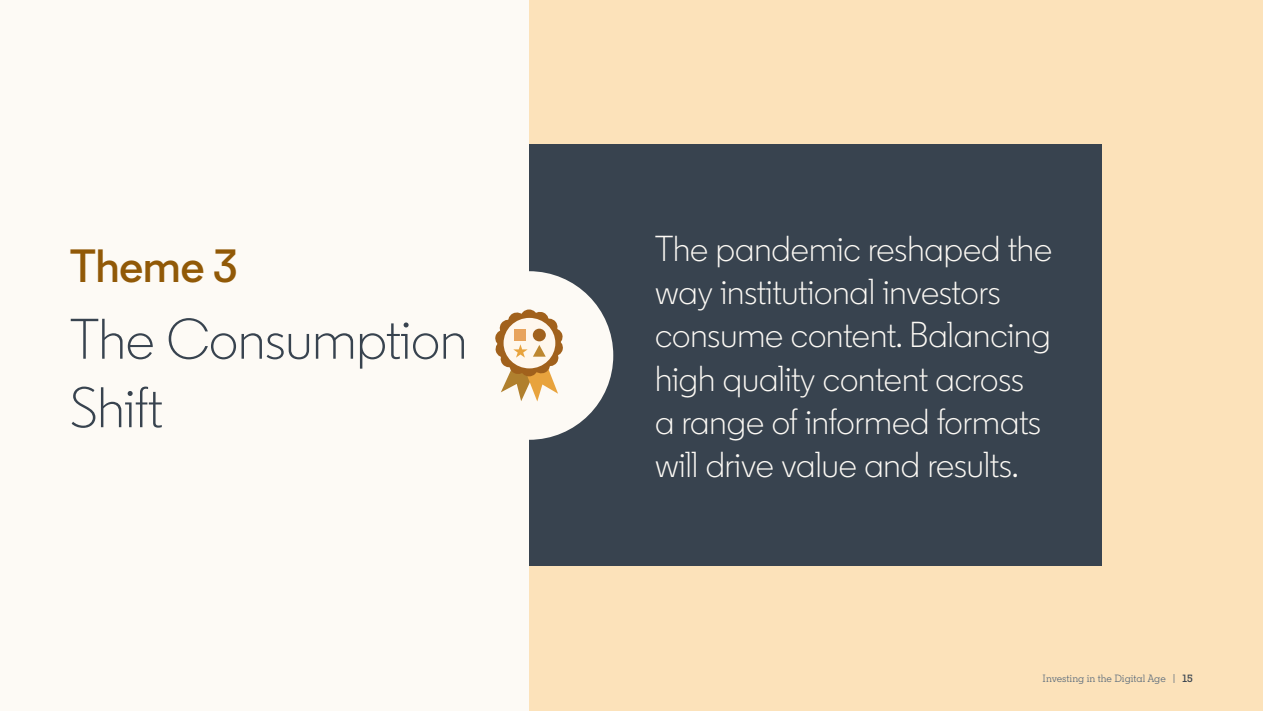
<style>
.page{position:relative;width:1263px;height:711px;background:#fff}
.page>*{position:absolute;margin:0;border:0;box-sizing:border-box;transform-origin:0 0}
.Body_Copy{font:300 57px/68.4px "Community";color:#38434f}
.Body_Copy-2{font:600 46.5px "Community";color:#915907}
.Body_Copy-3{font:300 36px/43.2px "Community";color:#fdfaf5}
.t1{font:10.5px "Community Slab";color:#56687a}
.s1{font-weight:600;color:#38434f}
</style>
<div class="page">
<div style="left:0;top:0;width:1263px;height:710px;background:#fdfaf5"></div>
<div style="left:529px;top:0;width:734px;height:710px;background:#fce2ba"></div>
<div style="left:529px;top:145px;width:572px;height:421px;background:#38434f"></div>
<div style="left:445px;top:271px;width:168px;height:168px;background:#fdfaf5;border-radius:50%"></div>
<svg style="left:495px;top:310px;width:68px;height:91px"></svg>
<p class="Body_Copy-2" style="left:70px;top:236px;width:169px">Theme 3</p>
<p class="Body_Copy" style="left:70px;top:305px;width:399px">The Consumption<br>Shift</p>
<p class="Body_Copy-3" style="left:655px;top:227px;width:399px">The pandemic reshaped the way institutional investors consume content. Balancing high quality content across<br>a range of informed formats will drive value and results.</p>
<p class="t1" style="left:1043px;top:671px;width:152px">Investing in the Digital Age | <span class="s1">15</span></p>
</div>
